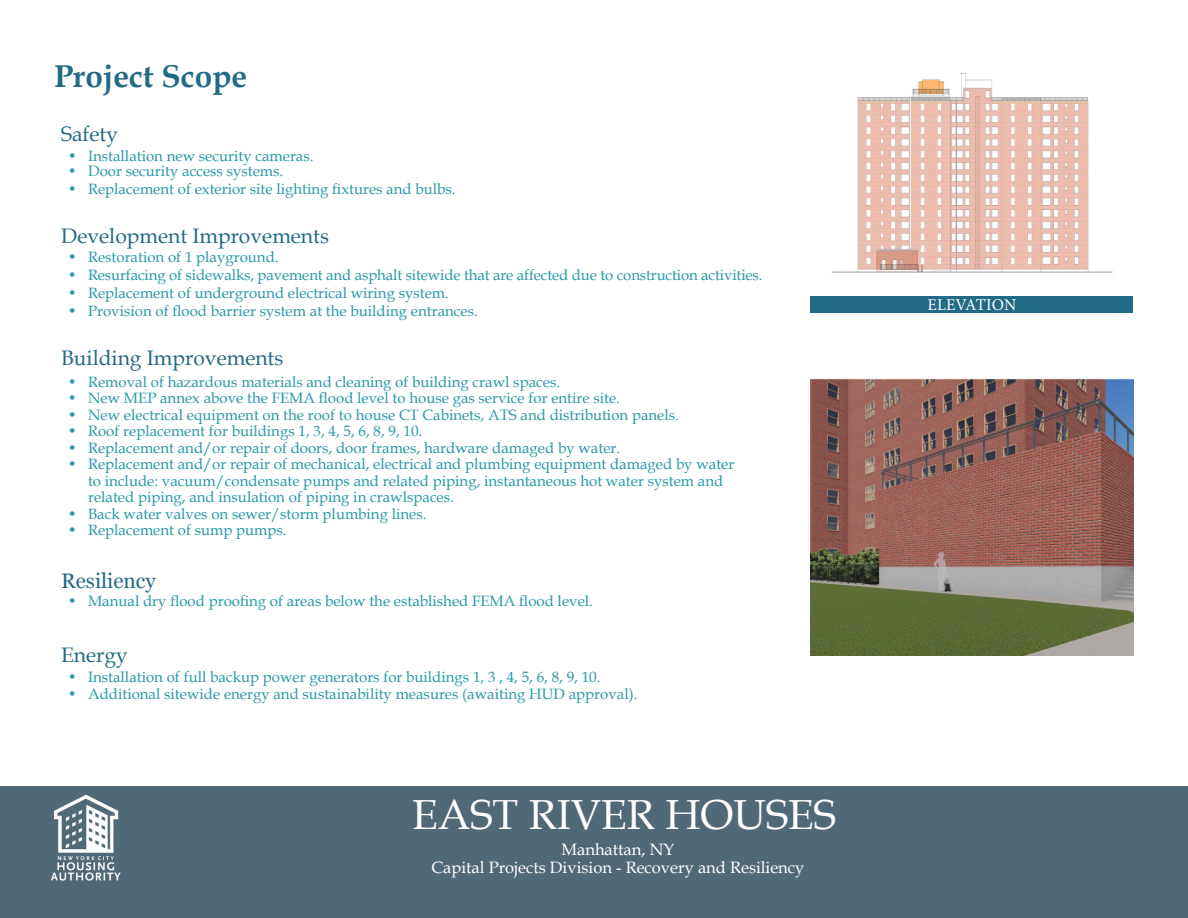
<style>
.page{position:relative;width:1188px;height:918px;background:#fff}
.page>*{position:absolute;margin:0;border:0;box-sizing:border-box;transform-origin:0 0}
.t1{font:42px "Book Antiqua";color:#fff}
.t2{font:700 31.5px "Book Antiqua";color:#226a86}
.t3{font:21px "Book Antiqua";color:#226a86}
.t4{font:21px "Vani";color:#226a86}
.t5{font:16.5px "Book Antiqua";color:#fff}
.t6{font:16.5px "Minion Pro";color:#fff}
.t7{font:15px/16.5px "Book Antiqua";color:#2798a9}
</style>
<div class="page">
<div style="left:0;top:786px;width:1188px;height:132px;background:#506979"></div>
<img style="left:51px;top:794px;width:70px;height:87px">
<img style="left:831px;top:72px;width:282px;height:201px">
<img style="left:811px;top:379px;width:322px;height:277px">
<div style="left:811px;top:296px;width:322px;height:16px;background:#226a86"></div>
<p class="t2" style="left:54px;top:55px;width:195px">Project Scope</p>
<p class="t3" style="left:61px;top:120px;width:59px">Safety</p>
<p class="t7" style="left:68px;top:147px;width:247px">• Installation new security cameras.</p>
<p class="t7" style="left:68px;top:162px;width:217px">• Door security access systems.</p>
<p class="t7" style="left:68px;top:180px;width:389px">• Replacement of exterior site lighting fixtures and bulbs.</p>
<p class="t3" style="left:61px;top:222px;width:269px">Development Improvements</p>
<p class="t7" style="left:68px;top:249px;width:212px">• Restoration of 1 playground.</p>
<p class="t7" style="left:68px;top:267px;width:696px">• Resurfacing of sidewalks, pavement and asphalt sitewide that are affected due to construction activities.</p>
<p class="t7" style="left:68px;top:285px;width:383px">• Replacement of underground electrical wiring system.</p>
<p class="t7" style="left:68px;top:303px;width:412px">• Provision of flood barrier system at the building entrances.</p>
<p class="t3" style="left:61px;top:343px;width:224px">Building Improvements</p>
<p class="t7" style="left:68px;top:373px;width:494px">• Removal of hazardous materials and cleaning of building crawl spaces.</p>
<p class="t7" style="left:68px;top:389px;width:554px">• New MEP annex above the FEMA flood level to house gas service for entire site.</p>
<p class="t7" style="left:68px;top:406px;width:613px">• New electrical equipment on the roof to house CT Cabinets, ATS and distribution panels.</p>
<p class="t7" style="left:68px;top:422px;width:356px">• Roof replacement for buildings 1, 3, 4, 5, 6, 8, 9, 10.</p>
<p class="t7" style="left:68px;top:439px;width:554px">• Replacement and/or repair of doors, door frames, hardware damaged by water.</p>
<p class="t7" style="left:88px;top:455px;width:648px;text-indent:-20px">• Replacement and/or repair of mechanical, electrical and plumbing equipment damaged by water to include: vacuum/condensate pumps and related piping, instantaneous hot water system and related piping, and insulation of piping in crawlspaces.</p>
<p class="t7" style="left:68px;top:505px;width:360px">• Back water valves on sewer/storm plumbing lines.</p>
<p class="t7" style="left:68px;top:521px;width:220px">• Replacement of sump pumps.</p>
<p class="t4" style="left:61px;top:568px;width:96px">Resiliency</p>
<p class="t7" style="left:68px;top:592px;width:527px">• Manual dry flood proofing of areas below the established FEMA flood level.</p>
<p class="t3" style="left:61px;top:640px;width:68px">Energy</p>
<p class="t7" style="left:68px;top:669px;width:534px">• Installation of full backup power generators for buildings 1, 3 , 4, 5, 6, 8, 9, 10.</p>
<p class="t7" style="left:68px;top:685px;width:571px">• Additional sitewide energy and sustainability measures (awaiting HUD approval).</p>
<p class="t1" style="left:412px;top:786px;width:425px">EAST RIVER HOUSES</p>
<p class="t5" style="left:562px;top:838px;width:114px">Manhattan, NY</p>
<p class="t5" style="left:432px;top:856px;width:374px">Capital Projects Division - Recovery and Resiliency</p>
<p class="t6" style="left:928px;top:294px;width:90px">ELEVATION</p>
</div>
